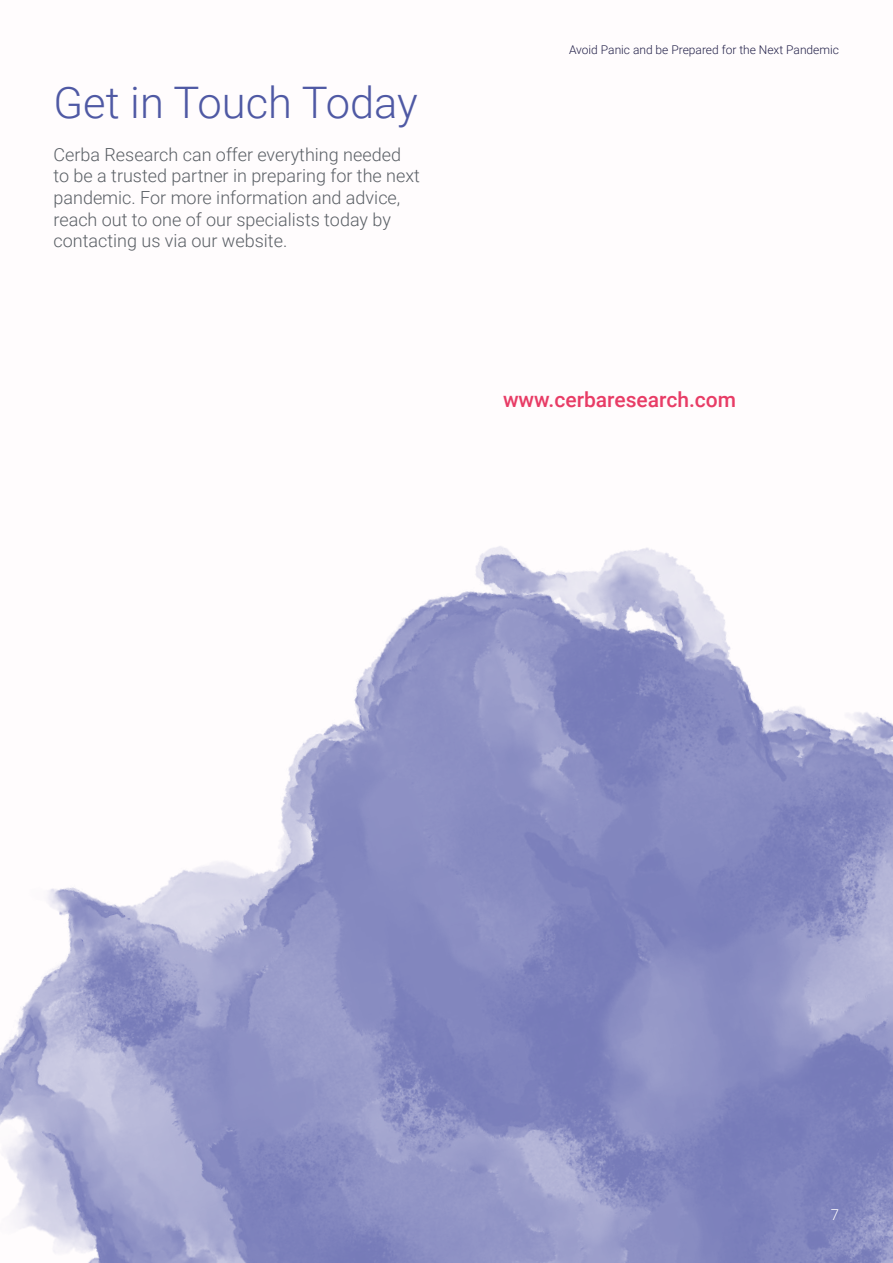
<style>
.page{position:relative;width:893px;height:1263px;background:#fff}
.page>*{position:absolute;margin:0;border:0;box-sizing:border-box;transform-origin:0 0}
.t1{font:300 43.5px "Roboto";color:#4f59a4}
.t2{font:500 21px "Roboto";color:#e83c66}
.t3{font:300 18px/21.6px "Roboto";color:#5b6066}
.t4{font:300 15px "Roboto";color:#fffcfd}
.t5{font:300 12px "Roboto";color:#232149}
</style>
<div class="page">
<img style="left:0;top:546px;width:893px;height:717px">
<h1 class="t1" style="left:54px;top:72px;width:366px">Get in Touch Today</h1>
<p class="t3" style="left:54px;top:145px;width:368px">Cerba Research can offer everything needed to be a trusted partner in preparing for the next pandemic. For more information and advice, reach out to one of our specialists today by contacting us via our website.</p>
<p class="t5" style="left:569px;top:45px;width:271px">Avoid Panic and be Prepared for the Next Pandemic</p>
<p class="t2" style="left:503px;top:391px;width:235px">www.cerbaresearch.com</p>
<p class="t4" style="left:831px;top:1208px;width:10px">7</p>
</div>
